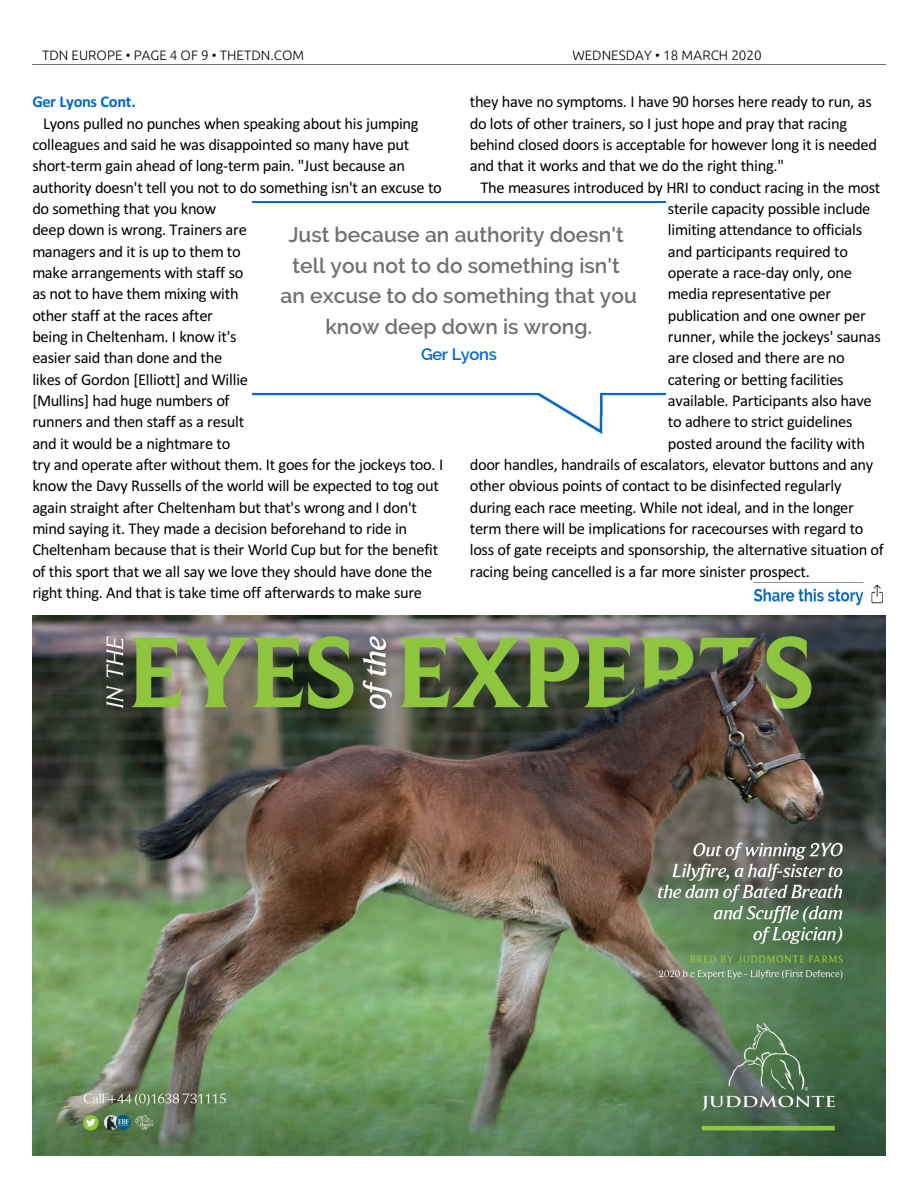
<style>
.page{position:relative;width:918px;height:1188px;background:#fff}
.page>*{position:absolute;margin:0;border:0;box-sizing:border-box;transform-origin:0 0}
.t1{font:600 21px/30.8px "Raleway";color:#707070;text-align:center}
.t2{font:16.5px/21.3px "Calibri";letter-spacing:-.02em;color:#000}
.t3{font:700 16.5px "Calibri";letter-spacing:-.025em;color:#0069cc}
.t4{font:600 16.5px "Raleway";letter-spacing:-.025em;color:#0069cc}
.t5{font:300 13.5px "Ubuntu";color:#000}
</style>
<div class="page">
<hr style="left:32px;top:64px;width:853px;height:1px;background:#6e6e6e">
<img style="left:32px;top:616px;width:854px;height:540px">
<img style="left:252px;top:391px;width:414px;height:43px">
<hr style="left:252px;top:201px;width:413px;height:2px;background:#0069cc">
<img style="left:752px;top:584px;width:131px;height:22px">
<p class="t5" style="left:42px;top:49px;width:264px">TDN EUROPE • PAGE 4 OF 9 • THETDN.COM</p>
<p class="t5" style="left:572px;top:49px;width:191px">WEDNESDAY • 18 MARCH 2020</p>
<p class="t2" style="left:470px;top:93px;width:409px">they have no symptoms. I have 90 horses here ready to run, as do lots of other trainers, so I just hope and pray that racing behind closed doors is acceptable for however long it is needed and that it works and that we do the right thing."</p>
<p class="t2" style="left:481px;top:178px;width:401px">The measures introduced by HRI to conduct racing in the most</p>
<p class="t2" style="left:668px;top:199px;width:204px">sterile capacity possible include</p>
<p class="t2" style="left:668px;top:221px;width:196px">limiting attendance to officials</p>
<p class="t2" style="left:668px;top:242px;width:182px">and participants required to</p>
<p class="t2" style="left:668px;top:263px;width:186px">operate a race-day only, one</p>
<p class="t2" style="left:668px;top:285px;width:165px">media representative per</p>
<p class="t2" style="left:668px;top:306px;width:199px">publication and one owner per</p>
<p class="t2" style="left:668px;top:327px;width:214px">runner, while the jockeys' saunas</p>
<p class="t2" style="left:668px;top:349px;width:178px">are closed and there are no</p>
<p class="t2" style="left:668px;top:370px;width:177px">catering or betting facilities</p>
<p class="t2" style="left:668px;top:391px;width:205px">available. Participants also have</p>
<p class="t2" style="left:668px;top:413px;width:186px">to adhere to strict guidelines</p>
<p class="t2" style="left:668px;top:434px;width:199px">posted around the facility with</p>
<p class="t2" style="left:470px;top:455px;width:405px">door handles, handrails of escalators, elevator buttons and any</p>
<p class="t2" style="left:470px;top:477px;width:373px">other obvious points of contact to be disinfected regularly</p>
<p class="t2" style="left:470px;top:498px;width:386px">during each race meeting. While not ideal, and in the longer</p>
<p class="t2" style="left:470px;top:519px;width:395px">term there will be implications for racecourses with regard to</p>
<p class="t2" style="left:470px;top:541px;width:416px">loss of gate receipts and sponsorship, the alternative situation of</p>
<p class="t2" style="left:470px;top:562px;width:342px">racing being cancelled is a far more sinister prospect.</p>
<p class="t3" style="left:32px;top:95px;width:105px">Ger Lyons Cont.</p>
<p class="t2" style="left:32px;top:114px;width:412px;text-indent:11px">Lyons pulled no punches when speaking about his jumping colleagues and said he was disappointed so many have put short-term gain ahead of long-term pain. "Just because an authority doesn't tell you not to do something isn't an excuse to do something that you know<br>deep down is wrong. Trainers are<br>managers and it is up to them to<br>make arrangements with staff so<br>as not to have them mixing with<br>other staff at the races after<br>being in Cheltenham. I know it's<br>easier said than done and the<br>likes of Gordon [Elliott] and Willie<br>[Mullins] had huge numbers of<br>runners and then staff as a result<br>and it would be a nightmare to<br>try and operate after without them. It goes for the jockeys too. I know the Davy Russells of the world will be expected to tog out again straight after Cheltenham but that's wrong and I don't mind saying it. They made a decision beforehand to ride in Cheltenham because that is their World Cup but for the benefit of this sport that we all say we love they should have done the right thing. And that is take time off afterwards to make sure</p>
<p class="t1" style="left:281px;top:219px;width:358px">Just because an authority doesn't tell you not to do something isn't an excuse to do something that you know deep down is wrong.</p>
<p class="t4" style="left:421px;top:344px;width:77px">Ger Lyons</p>
</div>
